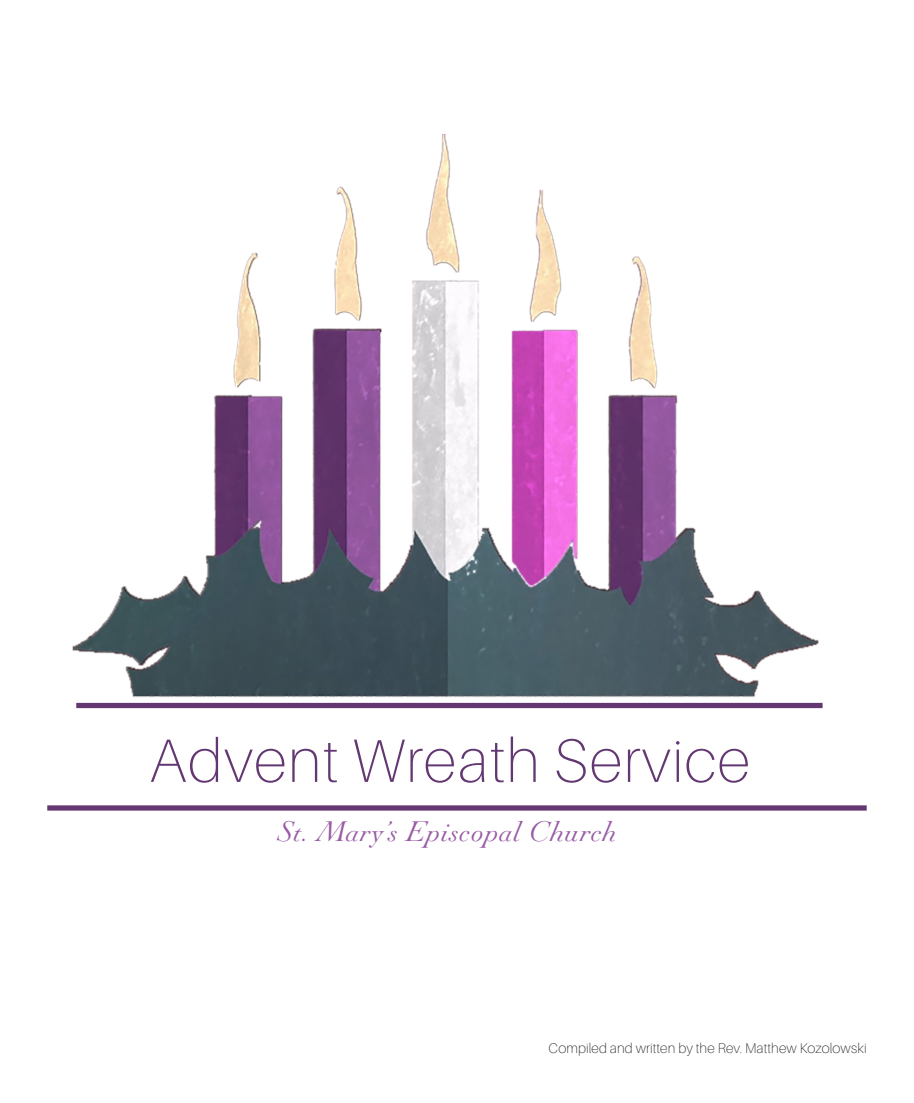
<style>
.page{position:relative;width:914px;height:1103px;background:#fff}
.page>*{position:absolute;margin:0;border:0;box-sizing:border-box;transform-origin:0 0}
.t1{font:100 61.25px "Aileron";letter-spacing:.02em;color:#633872}
.t2{font:italic 300 28px "Paganini";letter-spacing:.02em;color:#985ba5}
.t3{font:100 14px "Aileron";letter-spacing:.01em;color:#231f20}
</style>
<div class="page">
<img style="left:72px;top:134px;width:751px;height:575px">
<div style="left:76px;top:703px;width:746px;height:5px;background:#633872"></div>
<div style="left:47px;top:805px;width:819px;height:5px;background:#633872"></div>
<p class="t1" style="left:149px;top:727px;width:602px">Advent Wreath Service</p>
<p class="t2" style="left:277px;top:816px;width:341px">St. Mary’s Episcopal Church</p>
<p class="t3" style="left:548px;top:1040px;width:319px">Compiled and written by the Rev. Matthew Kozolowski</p>
</div>
